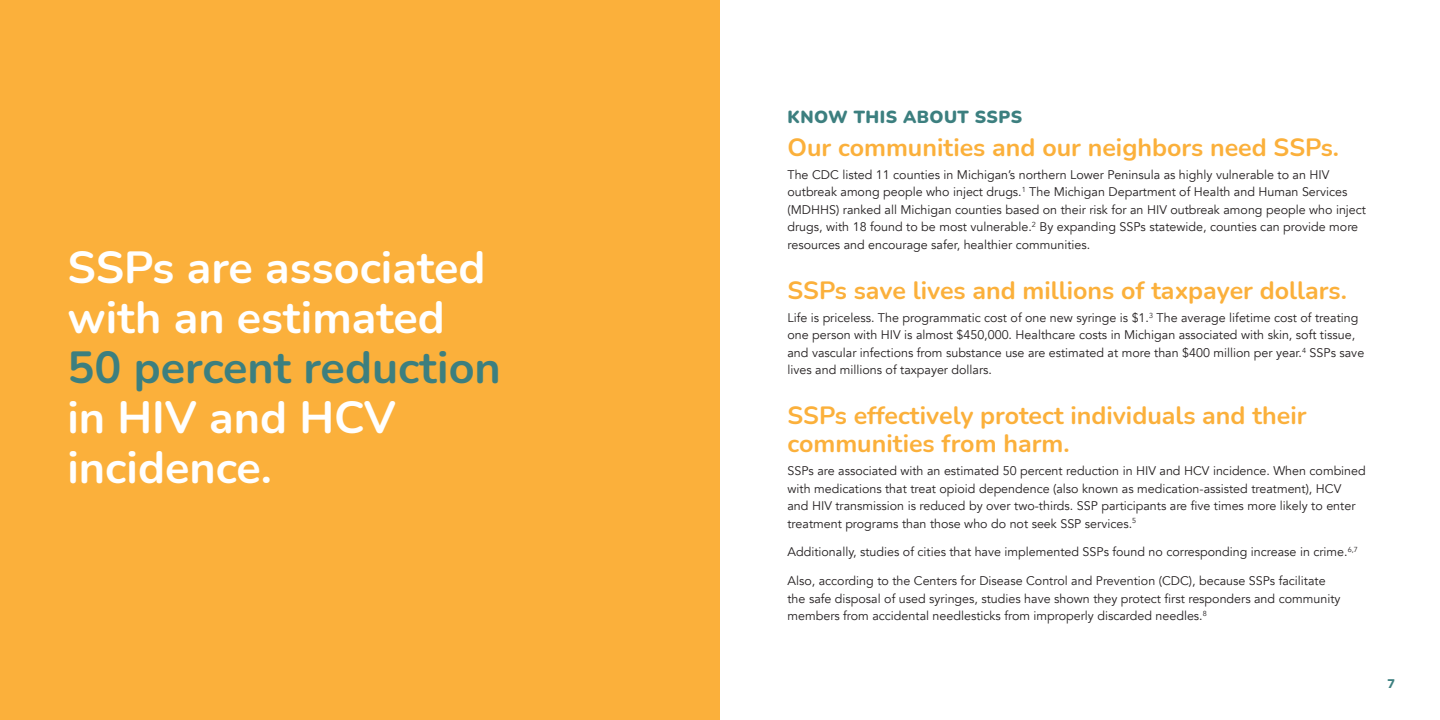
<style>
.page{position:relative;width:1440px;height:720px;background:#fff}
.page>*{position:absolute;margin:0;border:0;box-sizing:border-box;transform-origin:0 0}
.t1{font:700 45px/50px "Nunito";color:#fff}
.t2{font:700 25px/27.5px "Nunito";color:#fbb03b}
.t3{font:900 17.5px "Nunito";letter-spacing:.025em;color:#3c7f7f}
.body{font:12.5px/17.5px "Avenir";color:#231f20}
.t4{font:900 12.5px "Avenir";color:#3c7f7f}
.s1{color:#3c7f7f}
</style>
<div class="page">
<div style="left:0;top:0;width:720px;height:720px;background:#fbb03b"></div>
<p class="t1" style="left:68px;top:240px;width:435px">SSPs are associated with an estimated<br><span class="s1">50 percent reduction </span>in HIV and HCV incidence.</p>
<p class="t3" style="left:788px;top:104px;width:236px">KNOW THIS ABOUT SSPS</p>
<p class="t2" style="left:788px;top:132px;width:553px">Our communities and our neighbors need SSPs.</p>
<p class="body" style="left:788px;top:166px;width:580px">The CDC listed 11 counties in Michigan’s northern Lower Peninsula as highly vulnerable to an HIV outbreak among people who inject drugs.<sup>1</sup> The Michigan Department of Health and Human Services (MDHHS) ranked all Michigan counties based on their risk for an HIV outbreak among people who inject drugs, with 18 found to be most vulnerable.<sup>2</sup> By expanding SSPs statewide, counties can provide more resources and encourage safer, healthier communities.</p>
<h1 class="t2" style="left:788px;top:275px;width:561px">SSPs save lives and millions of taxpayer dollars.</h1>
<p class="body" style="left:788px;top:309px;width:578px">Life is priceless. The programmatic cost of one new syringe is $1.<sup>3</sup> The average lifetime cost of treating one person with HIV is almost $450,000. Healthcare costs in Michigan associated with skin, soft tissue, and vascular infections from substance use are estimated at more than $400 million per year.<sup>4</sup> SSPs save lives and millions of taxpayer dollars.</p>
<h1 class="t2" style="left:788px;top:401px;width:521px">SSPs effectively protect individuals and their communities from harm.</h1>
<p class="body" style="left:788px;top:462px;width:580px">SSPs are associated with an estimated 50 percent reduction in HIV and HCV incidence. When combined with medications that treat opioid dependence (also known as medication-assisted treatment), HCV<br>and HIV transmission is reduced by over two-thirds. SSP participants are five times more likely to enter treatment programs than those who do not seek SSP services.<sup>5</sup></p>
<p class="body" style="left:788px;top:544px;width:572px">Additionally, studies of cities that have implemented SSPs found no corresponding increase in crime.<sup>6,7</sup></p>
<p class="body" style="left:788px;top:572px;width:555px">Also, according to the Centers for Disease Control and Prevention (CDC), because SSPs facilitate the safe disposal of used syringes, studies have shown they protect first responders and community members from accidental needlesticks from improperly discarded needles.<sup>8</sup></p>
<p class="t4" style="left:1388px;top:672px;width:9px">7</p>
</div>
